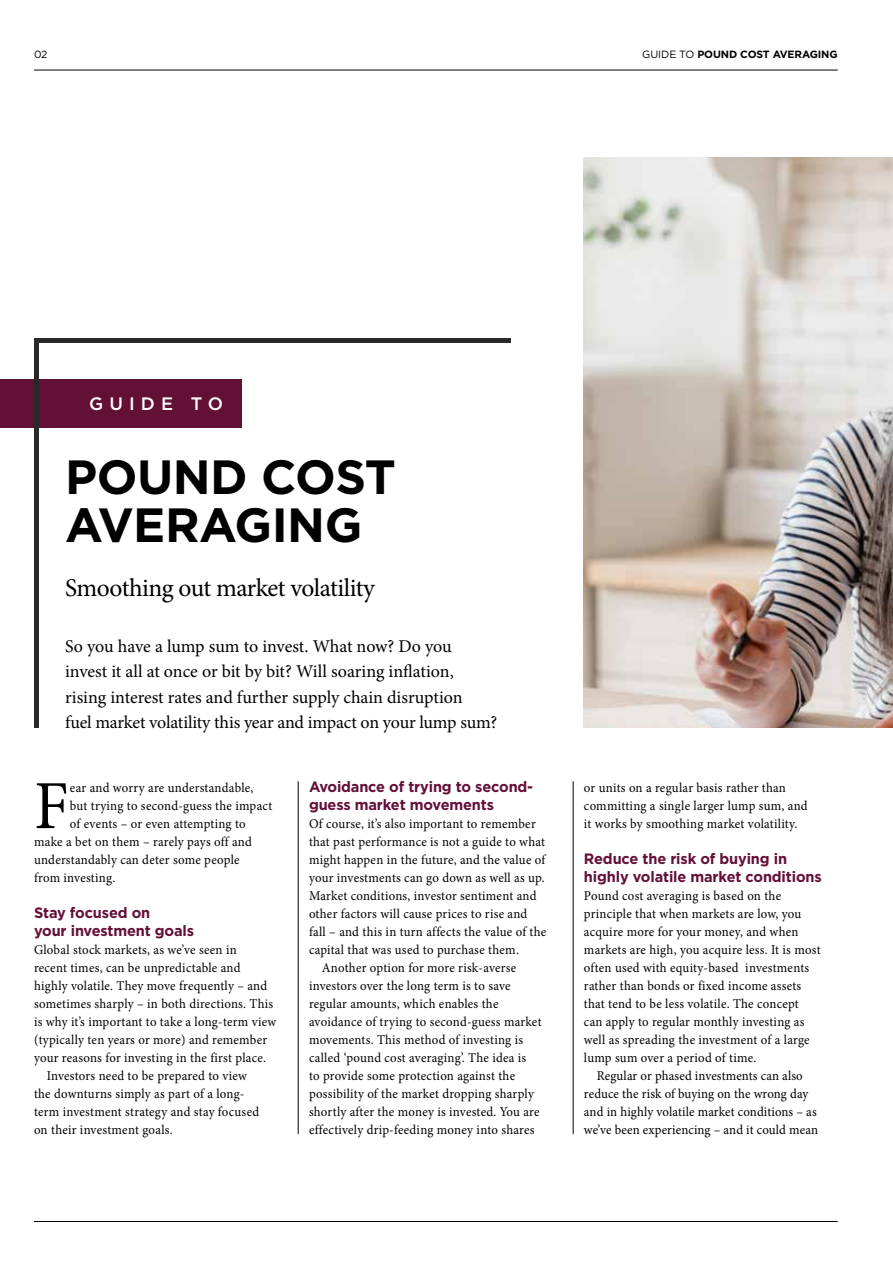
<style>
.page{position:relative;width:893px;height:1263px;background:#fff}
.page>*{position:absolute;margin:0;border:0;box-sizing:border-box;transform-origin:0 0}
.t1{font:68.85px "Minion Pro";color:#000;scale:.95 1}
.t2{font:700 48px/48px "Gotham HTF";letter-spacing:-.01em;color:#000}
.t3{font:25.5px "Minion Pro";letter-spacing:-.025em;color:#000}
.t4{font:18px/25.5px "Minion Pro";letter-spacing:-.01em;color:#000}
.t5{font:500 18px "Gotham HTF";letter-spacing:.34em;color:#fff}
.t6{font:700 15px/18px "Gotham HTF";letter-spacing:-.01em;color:#631037}
.t7{font:13.5px/18px "Minion Pro";letter-spacing:.015em;color:#000;scale:.95 1}
.t8{font:700 10.5px "Gotham HTF";letter-spacing:-.01em;color:#000}
.t9{font:10.5px "Gotham HTF";color:#000}
.s1{font-weight:400}
</style>
<div class="page">
<img style="left:584px;top:157px;width:309px;height:571px">
<hr style="left:34px;top:1221px;width:804px;height:1px;background:#000">
<hr style="left:298px;top:781px;width:1px;height:353px;background:#000">
<hr style="left:573px;top:781px;width:1px;height:353px;background:#000">
<div style="left:0;top:380px;width:242px;height:48px;background:#631037"></div>
<div style="left:34px;top:339px;width:5px;height:389px;background:#292929"></div>
<hr style="left:34px;top:339px;width:477px;height:4px;background:#292929">
<hr style="left:34px;top:70px;width:804px;height:1px;background:#000">
<p class="t9" style="left:34px;top:49px;width:15px">02</p>
<p class="t8" style="left:642px;top:48px;width:197px"><span class="s1">GUIDE TO</span> POUND COST AVERAGING</p>
<h3 class="t5" style="left:89px;top:394px;width:136px">GUIDE TO</h3>
<h2 class="t2" style="left:65px;top:452px;width:332px">POUND COST<br>AVERAGING</h2>
<h3 class="t3" style="left:65px;top:571px;width:311px">Smoothing out market volatility</h3>
<h3 class="t4" style="left:65px;top:633px;width:434px">So you have a lump sum to invest. What now? Do you invest it all at once or bit by bit? Will soaring inflation, rising interest rates and further supply chain disruption<br>fuel market volatility this year and impact on your lump sum?</h3>
<h1 class="t1" style="left:34px;top:760px;width:38px">F</h1>
<p class="t7" style="left:70px;top:779px;width:195px">ear and worry are understandable,</p>
<p class="t7" style="left:70px;top:797px;width:214px">but trying to second-guess the impact</p>
<p class="t7" style="left:70px;top:815px;width:187px">of events – or even attempting to</p>
<p class="t7" style="left:34px;top:833px;width:231px">make a bet on them – rarely pays off and</p>
<p class="t7" style="left:34px;top:851px;width:218px">understandably can deter some people</p>
<p class="t7" style="left:34px;top:869px;width:87px">from investing.</p>
<p class="t6" style="left:34px;top:903px;width:162px">Stay focused on<br>your investment goals</p>
<p class="t7" style="left:34px;top:941px;width:215px">Global stock markets, as we’ve seen in</p>
<p class="t7" style="left:34px;top:959px;width:219px">recent times, can be unpredictable and</p>
<p class="t7" style="left:34px;top:977px;width:247px">highly volatile. They move frequently – and</p>
<p class="t7" style="left:34px;top:995px;width:253px">sometimes sharply – in both directions. This</p>
<p class="t7" style="left:34px;top:1013px;width:257px">is why it’s important to take a long-term view</p>
<p class="t7" style="left:34px;top:1031px;width:247px">(typically ten years or more) and remember</p>
<p class="t7" style="left:34px;top:1049px;width:246px">your reasons for investing in the first place.</p>
<p class="t7" style="left:47px;top:1067px;width:212px">Investors need to be prepared to view</p>
<p class="t7" style="left:34px;top:1085px;width:223px">the downturns simply as part of a long-</p>
<p class="t7" style="left:34px;top:1103px;width:239px">term investment strategy and stay focused</p>
<p class="t7" style="left:34px;top:1121px;width:147px">on their investment goals.</p>
<p class="t6" style="left:309px;top:777px;width:226px">Avoidance of trying to second&shy;guess market movements</p>
<p class="t7" style="left:309px;top:815px;width:240px">Of course, it’s also important to remember</p>
<p class="t7" style="left:309px;top:833px;width:250px">that past performance is not a guide to what</p>
<p class="t7" style="left:309px;top:851px;width:250px">might happen in the future, and the value of</p>
<p class="t7" style="left:309px;top:869px;width:250px">your investments can go down as well as up.</p>
<p class="t7" style="left:309px;top:887px;width:241px">Market conditions, investor sentiment and</p>
<p class="t7" style="left:309px;top:905px;width:231px">other factors will cause prices to rise and</p>
<p class="t7" style="left:309px;top:923px;width:251px">fall – and this in turn affects the value of the</p>
<p class="t7" style="left:309px;top:941px;width:222px">capital that was used to purchase them.</p>
<p class="t7" style="left:322px;top:959px;width:206px">Another option for more risk-averse</p>
<p class="t7" style="left:309px;top:977px;width:214px">investors over the long term is to save</p>
<p class="t7" style="left:309px;top:995px;width:201px">regular amounts, which enables the</p>
<p class="t7" style="left:309px;top:1013px;width:246px">avoidance of trying to second-guess market</p>
<p class="t7" style="left:309px;top:1031px;width:227px">movements. This method of investing is</p>
<p class="t7" style="left:309px;top:1049px;width:230px">called ‘pound cost averaging’. The idea is</p>
<p class="t7" style="left:309px;top:1067px;width:218px">to provide some protection against the</p>
<p class="t7" style="left:309px;top:1085px;width:238px">possibility of the market dropping sharply</p>
<p class="t7" style="left:309px;top:1103px;width:244px">shortly after the money is invested. You are</p>
<p class="t7" style="left:309px;top:1121px;width:239px">effectively drip-feeding money into shares</p>
<p class="t7" style="left:584px;top:779px;width:237px">or units on a regular basis rather than committing a single larger lump sum, and it works by smoothing market volatility.</p>
<p class="t6" style="left:584px;top:849px;width:239px">Reduce the risk of buying in highly volatile market conditions</p>
<p class="t7" style="left:584px;top:887px;width:251px">Pound cost averaging is based on the principle that when markets are low, you acquire more for your money, and when markets are high, you acquire less. It is most often used with equity-based investments rather than bonds or fixed income assets that tend to be less volatile. The concept<br>can apply to regular monthly investing as well as spreading the investment of a large lump sum over a period of time.</p>
<p class="t7" style="left:584px;top:1067px;width:248px;text-indent:13px">Regular or phased investments can also reduce the risk of buying on the wrong day and in highly volatile market conditions – as we’ve been experiencing – and it could mean</p>
</div>
